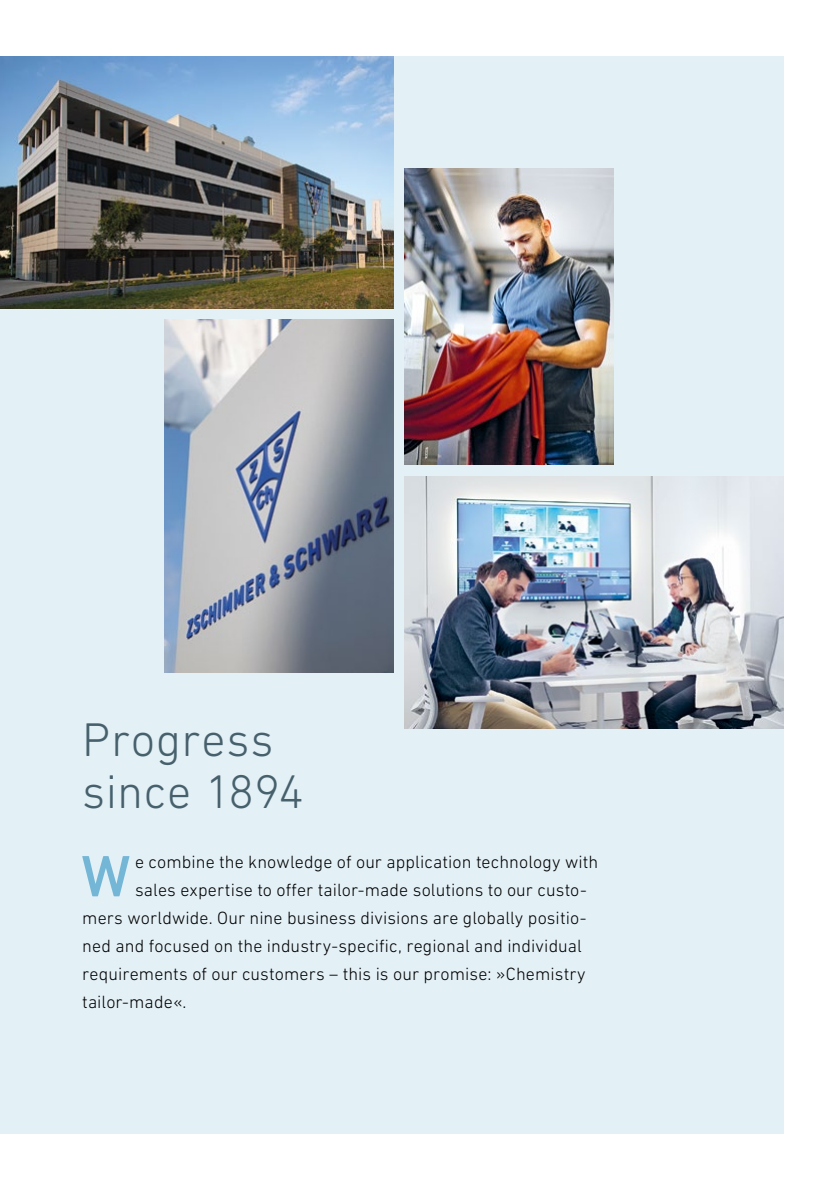
<style>
.page{position:relative;width:840px;height:1191px;background:#fff}
.page>*{position:absolute;margin:0;border:0;box-sizing:border-box;transform-origin:0 0}
.t1{font:500 59.2px "DIN Next LT Pro";color:#74b6d6}
.t2{font:300 48px/52px "DIN Next LT Pro";letter-spacing:.015em;color:#46606c}
.t3{font:300 18px "DIN Next LT Pro";letter-spacing:.005em;color:#000}
</style>
<div class="page">
<div style="left:0;top:57px;width:782px;height:1077px;background:#e3f0f6"></div>
<img style="left:404px;top:476px;width:378px;height:252px">
<img style="left:164px;top:319px;width:229px;height:353px">
<img style="left:404px;top:168px;width:209px;height:297px">
<img style="left:0;top:57px;width:393px;height:251px">
<h2 class="t2" style="left:82px;top:713px;width:223px">Progress since 1894</h2>
<h1 class="t1" style="left:81px;top:842px;width:50px">W</h1>
<p class="t3" style="left:135px;top:852px;width:464px">e combine the knowledge of our application technology with</p>
<p class="t3" style="left:135px;top:880px;width:453px">sales expertise to offer tailor-made solutions to our custo-</p>
<p class="t3" style="left:82px;top:908px;width:505px">mers worldwide. Our nine business divisions are globally positio-</p>
<p class="t3" style="left:82px;top:936px;width:500px">ned and focused on the industry-specific, regional and individual</p>
<p class="t3" style="left:82px;top:964px;width:504px">requirements of our customers – this is our promise: »Chemistry</p>
<p class="t3" style="left:82px;top:992px;width:106px">tailor-made«.</p>
</div>
